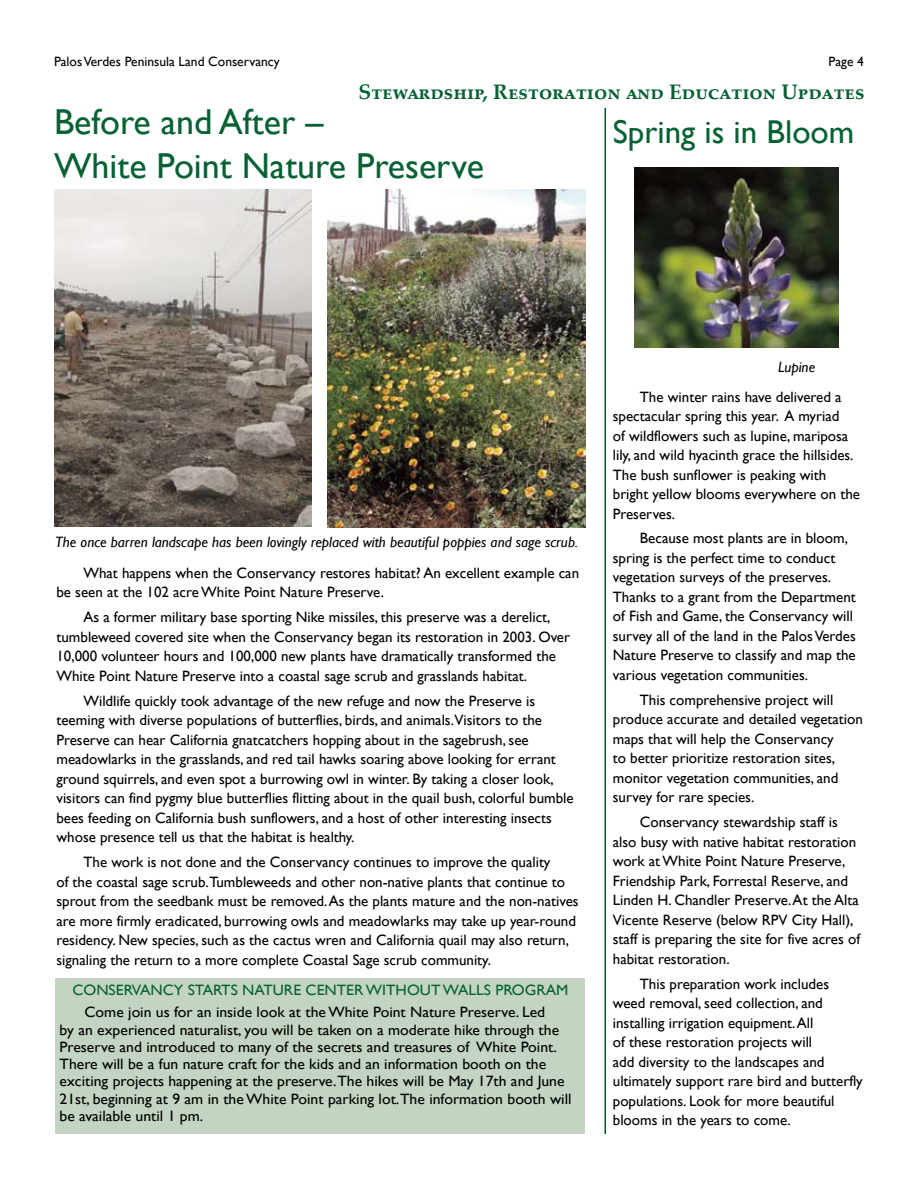
<style>
.page{position:relative;width:918px;height:1188px;background:#fff}
.page>*{position:absolute;margin:0;border:0;box-sizing:border-box;transform-origin:0 0}
.t1{font:36px/43.2px "Gill Sans";color:#066133}
.t2{font:33px "Gill Sans";color:#066133}
.t3{font:700 21px "Palatino Linotype";color:#066133}
.t4{font:15px/19.5px "Gill Sans";color:#000}
.t5{font:15px/17.2px "Gill Sans";color:#000;scale:1.04 1}
.t6{font:italic 15px "Gill Sans";color:#000}
.t7{font:15px "Gill Sans";color:#066133;scale:1.04 1}
.t8{font:13.5px "Gill Sans";color:#000}
</style>
<div class="page">
<hr style="left:604px;top:108px;width:2px;height:1026px;background:#005e27">
<img style="left:635px;top:168px;width:203px;height:180px">
<img style="left:328px;top:190px;width:257px;height:337px">
<div style="left:55px;top:978px;width:529px;height:155px;background:#c3d4c3"></div>
<img style="left:54px;top:190px;width:258px;height:336px">
<p class="t8" style="left:54px;top:54px;width:227px">Palos Verdes Peninsula Land Conservancy</p>
<p class="t8" style="left:829px;top:54px;width:26px">Page</p>
<h3 class="t3" style="left:359px;top:77px;width:508px">Stewardship, Restoration and Education Updates</h3>
<h2 class="t2" style="left:613px;top:112px;width:243px">Spring is in Bloom</h2>
<h1 class="t1" style="left:54px;top:101px;width:431px">Before and After –<br>White Point Nature Preserve</h1>
<p class="t6" style="left:55px;top:534px;width:524px">The once barren landscape has been lovingly replaced with beautiful poppies and sage scrub.</p>
<p class="t4" style="left:56px;top:563px;width:524px;text-indent:27px">What happens when the Conservancy restores habitat? An excellent example can be seen at the 102 acre White Point Nature Preserve.</p>
<p class="t4" style="left:56px;top:608px;width:515px;text-indent:27px">As a former military base sporting Nike missiles, this preserve was a derelict, tumbleweed covered site when the Conservancy began its restoration in 2003. Over 10,000 volunteer hours and 100,000 new plants have dramatically transformed the White Point Nature Preserve into a coastal sage scrub and grasslands habitat.</p>
<p class="t4" style="left:56px;top:691px;width:519px;text-indent:27px">Wildlife quickly took advantage of the new refuge and now the Preserve is teeming with diverse populations of butterflies, birds, and animals. Visitors to the Preserve can hear California gnatcatchers hopping about in the sagebrush, see meadowlarks in the grasslands, and red tail hawks soaring above looking for errant ground squirrels, and even spot a burrowing owl in winter. By taking a closer look, visitors can find pygmy blue butterflies flitting about in the quail bush, colorful bumble bees feeding on California bush sunflowers, and a host of other interesting insects whose presence tell us that the habitat is healthy.</p>
<p class="t4" style="left:56px;top:853px;width:524px;text-indent:27px">The work is not done and the Conservancy continues to improve the quality<br>of the coastal sage scrub. Tumbleweeds and other non-native plants that continue to sprout from the seedbank must be removed. As the plants mature and the non-natives are more firmly eradicated, burrowing owls and meadowlarks may take up year-round residency. New species, such as the cactus wren and California quail may also return, signaling the return to a more complete Coastal Sage scrub community.</p>
<p class="t7" style="left:72px;top:981px;width:22px">Conservancy</p>
<p class="t7" style="left:188px;top:981px;width:9px">starts</p>
<p class="t7" style="left:242px;top:981px;width:22px">Nature</p>
<p class="t7" style="left:306px;top:981px;width:21px">Center</p>
<p class="t7" style="left:366px;top:981px;width:26px">Without</p>
<p class="t7" style="left:443px;top:981px;width:24px">Walls</p>
<p class="t7" style="left:495px;top:981px;width:19px">Program</p>
<p class="t5" style="left:60px;top:1004px;width:494px;text-indent:25px">Come join us for an inside look at the White Point Nature Preserve. Led<br>by an experienced naturalist, you will be taken on a moderate hike through the Preserve and introduced to many of the secrets and treasures of White Point.<br>There will be a fun nature craft for the kids and an information booth on the exciting projects happening at the preserve. The hikes will be May 17th and June 21st, beginning at 9 am in the White Point parking lot. The information booth will be available until 1 pm.</p>
<p class="t6" style="left:778px;top:358px;width:39px">Lupine</p>
<p class="t4" style="left:613px;top:387px;width:249px;text-indent:27px">The winter rains have delivered a spectacular spring this year. A myriad<br>of wildflowers such as lupine, mariposa lily, and wild hyacinth grace the hillsides.<br>The bush sunflower is peaking with bright yellow blooms everywhere on the Preserves.</p>
<p class="t4" style="left:613px;top:529px;width:245px;text-indent:27px">Because most plants are in bloom, spring is the perfect time to conduct vegetation surveys of the preserves.<br>Thanks to a grant from the Department of Fish and Game, the Conservancy will survey all of the land in the Palos Verdes Nature Preserve to classify and map the various vegetation communities.</p>
<p class="t4" style="left:613px;top:690px;width:252px;text-indent:27px">This comprehensive project will produce accurate and detailed vegetation maps that will help the Conservancy<br>to better prioritize restoration sites, monitor vegetation communities, and survey for rare species.</p>
<p class="t4" style="left:613px;top:813px;width:249px;text-indent:27px">Conservancy stewardship staff is also busy with native habitat restoration work at White Point Nature Preserve, Friendship Park, Forrestal Reserve, and Linden H. Chandler Preserve. At the Alta Vicente Reserve (below RPV City Hall), staff is preparing the site for five acres of habitat restoration.</p>
<p class="t4" style="left:613px;top:974px;width:251px;text-indent:27px">This preparation work includes weed removal, seed collection, and installing irrigation equipment. All<br>of these restoration projects will<br>add diversity to the landscapes and ultimately support rare bird and butterfly populations. Look for more beautiful blooms in the years to come.</p>
</div>
